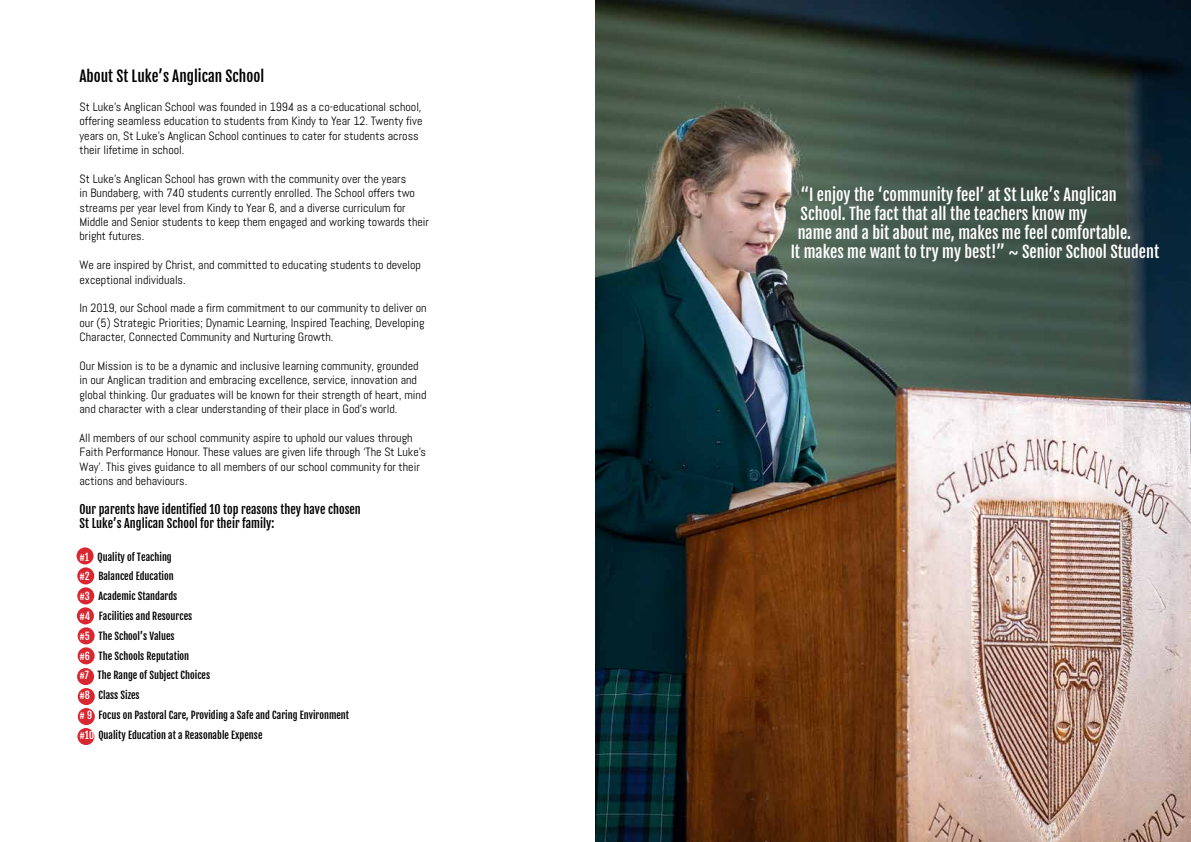
<style>
.page{position:relative;width:1191px;height:842px;background:#fff}
.page>*{position:absolute;margin:0;border:0;box-sizing:border-box;transform-origin:0 0}
.t1{font:16px "Fjalla One";color:#fff}
.t2{font:15px "Fjalla One";color:#000}
.t3{font:12px/14.4px "Abel";color:#000}
.t4{font:12px/14.4px "Fjalla One";color:#000}
.t5{font:10px/19.8px "Fjalla One";color:#000}
.s1{color:#fff}
</style>
<div class="page">
<img style="left:595px;top:0;width:596px;height:842px">
<div style="left:77px;top:547px;width:17px;height:17px;background:#d82730;border-radius:50%"></div>
<div style="left:77px;top:567px;width:17px;height:17px;background:#d82730;border-radius:50%"></div>
<div style="left:77px;top:587px;width:17px;height:17px;background:#d82730;border-radius:50%"></div>
<div style="left:77px;top:607px;width:17px;height:17px;background:#d82730;border-radius:50%"></div>
<div style="left:78px;top:627px;width:17px;height:17px;background:#d82730;border-radius:50%"></div>
<div style="left:78px;top:647px;width:17px;height:17px;background:#d82730;border-radius:50%"></div>
<div style="left:77px;top:668px;width:17px;height:17px;background:#d82730;border-radius:50%"></div>
<div style="left:78px;top:688px;width:17px;height:17px;background:#d82730;border-radius:50%"></div>
<div style="left:78px;top:708px;width:17px;height:17px;background:#d82730;border-radius:50%"></div>
<div style="left:77px;top:728px;width:17px;height:17px;background:#d82730;border-radius:50%"></div>
<p class="t2" style="left:80px;top:67px;width:186px">About St Luke’s Anglican School</p>
<p class="t3" style="left:80px;top:99px;width:344px">St Luke’s Anglican School was founded in 1994 as a co-educational school, offering seamless education to students from Kindy to Year 12. Twenty five years on, St Luke’s Anglican School continues to cater for students across their lifetime in school.</p>
<p class="t3" style="left:80px;top:171px;width:351px">St Luke’s Anglican School has grown with the community over the years<br>in Bundaberg, with 740 students currently enrolled. The School offers two streams per year level from Kindy to Year 6, and a diverse curriculum for Middle and Senior students to keep them engaged and working towards their bright futures.</p>
<p class="t3" style="left:80px;top:258px;width:343px">We are inspired by Christ, and committed to educating students to develop exceptional individuals.</p>
<p class="t3" style="left:80px;top:301px;width:348px">In 2019, our School made a firm commitment to our community to deliver on our (5) Strategic Priorities; Dynamic Learning, Inspired Teaching, Developing<br>Character, Connected Community and Nurturing Growth.</p>
<p class="t3" style="left:80px;top:359px;width:348px">Our Mission is to be a dynamic and inclusive learning community, grounded in our Anglican tradition and embracing excellence, service, innovation and global thinking. Our graduates will be known for their strength of heart, mind and character with a clear understanding of their place in God’s world.</p>
<p class="t3" style="left:80px;top:431px;width:348px">All members of our school community aspire to uphold our values through Faith Performance Honour. These values are given life through ‘The St Luke’s Way’. This gives guidance to all members of our school community for their actions and behaviours.</p>
<p class="t4" style="left:80px;top:502px;width:283px">Our parents have identified 10 top reasons they have chosen<br>St Luke’s Anglican School for their family:</p>
<p class="t5" style="left:80px;top:547px;width:271px"><span class="s1">#1</span> Quality of Teaching<br><span class="s1">#2</span> Balanced Education<br><span class="s1">#3</span> Academic Standards<br><span class="s1">#4</span> Facilities and Resources<br><span class="s1">#5</span> The School’s Values<br><span class="s1">#6</span> The Schools Reputation<br><span class="s1">#7</span> The Range of Subject Choices<br><span class="s1">#8</span> Class Sizes<br><span class="s1"># 9</span> Focus on Pastoral Care, Providing a Safe and Caring Environment <span class="s1">#10</span> Quality Education at a Reasonable Expense</p>
<h1 class="t1" style="left:800px;top:185px;width:318px">“I enjoy the ‘community feel’ at St Luke’s Anglican</h1>
<h1 class="t1" style="left:800px;top:204px;width:288px">School. The fact that all the teachers know my</h1>
<h1 class="t1" style="left:797px;top:223px;width:335px">name and a bit about me, makes me feel comfortable.</h1>
<h1 class="t1" style="left:790px;top:242px;width:370px">It makes me want to try my best!” ~ Senior School Student</h1>
</div>
